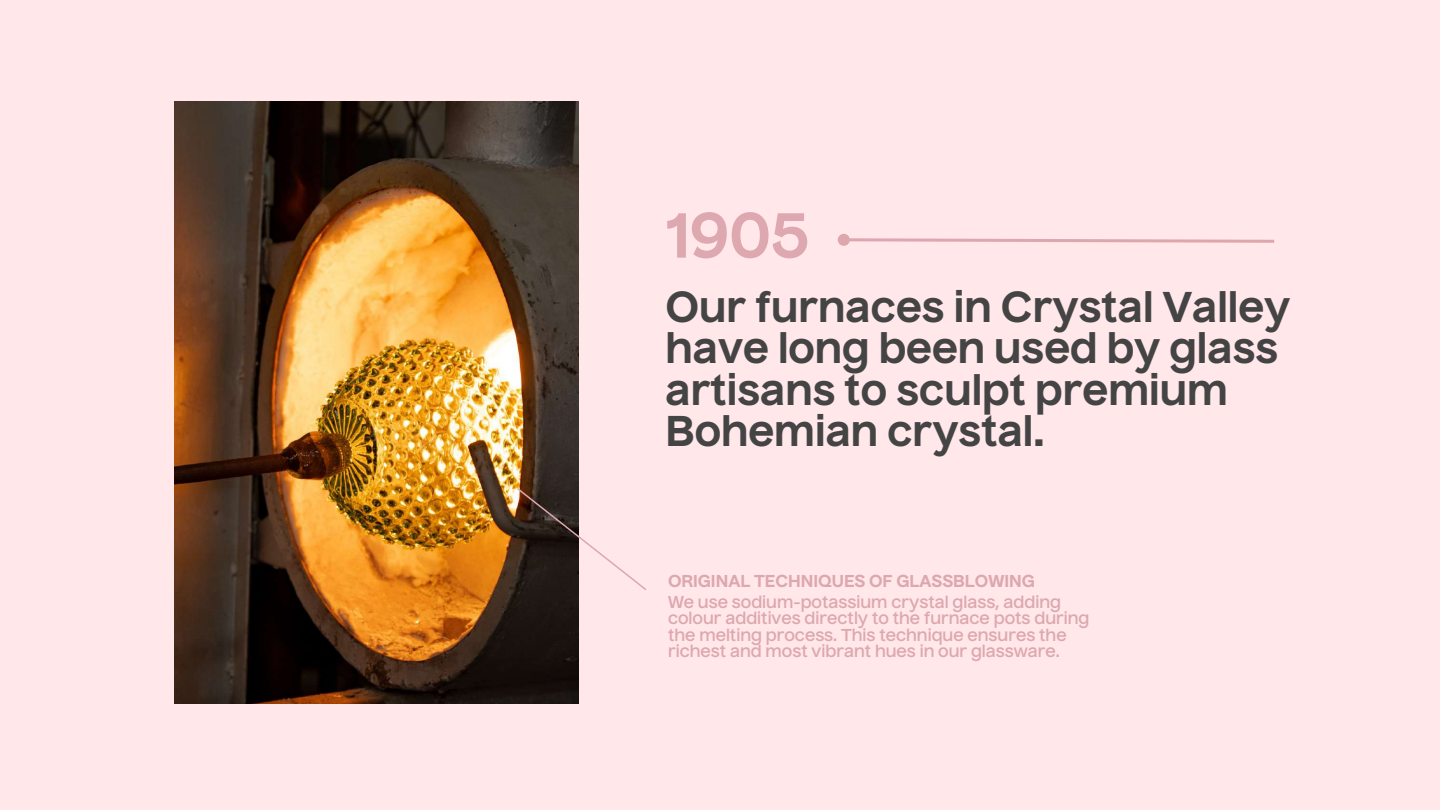
<style>
.page{position:relative;width:1440px;height:810px;background:#ffe7ea}
.page>*{position:absolute;margin:0;border:0;box-sizing:border-box;transform-origin:0 0}
.t1{font:700 61.4px "Nuckle";color:#dda8af}
.t2{font:700 41.7px/41.2px "Nuckle";color:#444}
.t3{font:600 16.7px/16.5px "Nuckle";color:#dda7ae}
.t4{font:700 16.7px "Nuckle";color:#dda7ae}
</style>
<div class="page">
<img style="left:174px;top:101px;width:405px;height:603px">
<svg style="left:849px;top:237px;width:426px;height:6px"></svg>
<div style="left:839px;top:235px;width:9px;height:9px;background:#dda7ae;border-radius:50%"></div>
<div style="left:838px;top:234px;width:12px;height:12px;border:3px solid #dda7ae;border-radius:50%"></div>
<svg style="left:515px;top:487px;width:131px;height:105px"></svg>
<h1 class="t1" style="left:665px;top:210px;width:145px">1905</h1>
<h2 class="t2" style="left:665px;top:290px;width:627px">Our furnaces in Crystal Valley have long been used by glass artisans to sculpt premium<br>Bohemian crystal.</h2>
<p class="t4" style="left:668px;top:574px;width:368px">ORIGINAL TECHNIQUES OF GLASSBLOWING</p>
<p class="t3" style="left:668px;top:595px;width:423px">We use sodium-potassium crystal glass, adding colour additives directly to the furnace pots during the melting process. This technique ensures the richest and most vibrant hues in our glassware.</p>
</div>
